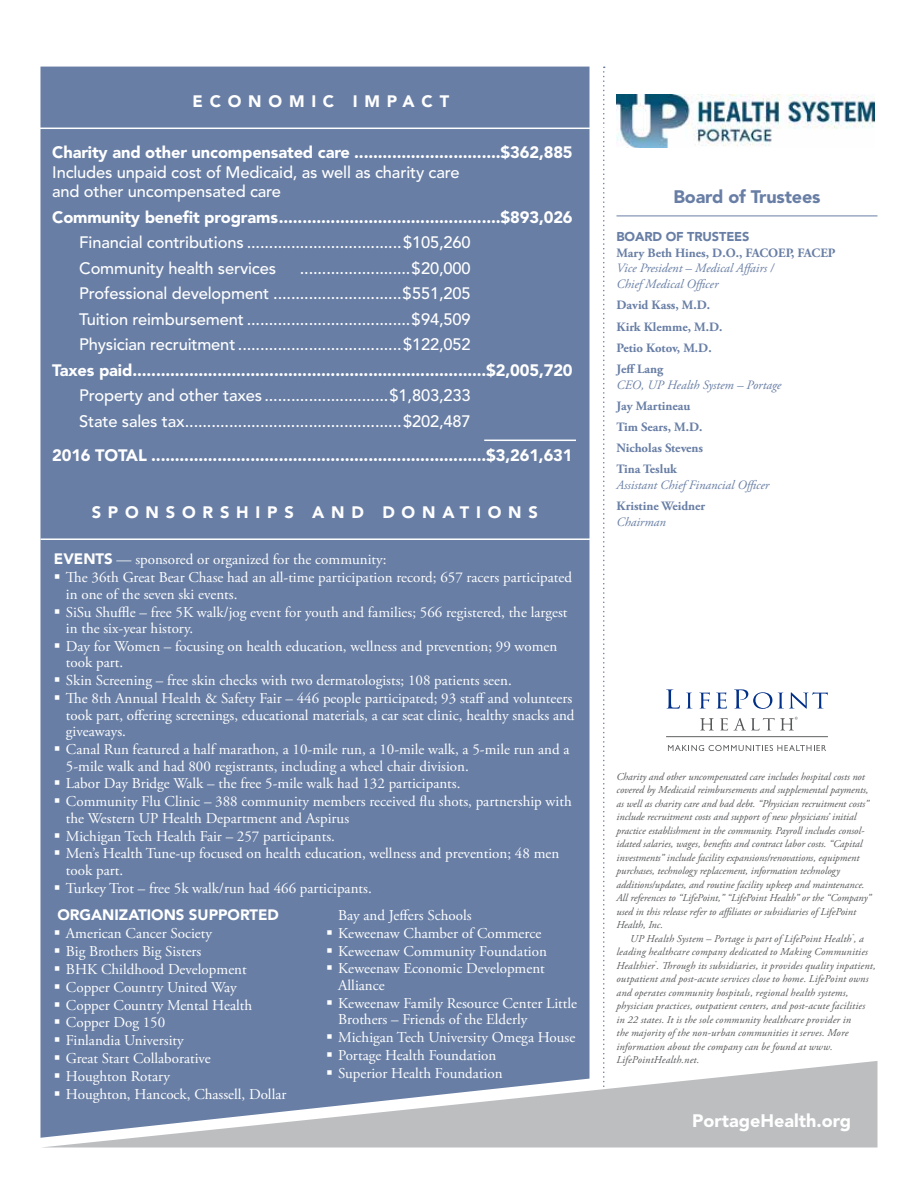
<style>
.page{position:relative;width:918px;height:1188px;background:#fff}
.page>*{position:absolute;margin:0;border:0;box-sizing:border-box;transform-origin:0 0}
.t1{font:900 18px "Avenir LT Pro";color:#fff}
.t2{font:900 18px "Avenir LT Pro";letter-spacing:-.01em;color:#687ea5}
.t3{font:500 16.5px/25.5px "Avenir LT Pro";letter-spacing:-.01em;color:#fff}
.t4{font:900 16.5px "Avenir LT Pro";letter-spacing:-.01em;color:#fff}
.t5{font:900 16.5px "Avenir LT Pro";letter-spacing:.41em;color:#fff}
.t6{font:15px/16.5px "Adobe Garamond Pro";color:#fff}
.t7{font:900 15px "Avenir LT Pro";color:#fff}
.t8{font:700 12.75px/21.1px "Adobe Garamond Pro";color:#687ea5}
.t9{font:italic 12.75px/15.8px "Adobe Garamond Pro";color:#687ea5}
.t10{font:900 12.75px "Avenir LT Pro";letter-spacing:-.01em;color:#687ea5}
.t11{font:italic 10.5px/13.5px "Adobe Garamond Pro";color:#555759}
.s1{font-family:"Avenir LT Pro";font-weight:900}
</style>
<div class="page">
<svg style="left:603px;top:67px;width:2px;height:992px"></svg>
<div style="left:40px;top:67px;width:549px;height:994px;background:#687ea5"></div>
<svg style="left:40px;top:1061px;width:838px;height:87px;fill:#bcbec0"></svg>
<hr style="left:40px;top:538px;width:556px;height:2px;background:#fff">
<hr style="left:39px;top:128px;width:571px;height:1px;background:#fff">
<hr style="left:484px;top:440px;width:92px;height:1px;background:#fff">
<hr style="left:616px;top:216px;width:262px;height:1px;background:#687ea5">
<svg style="left:666px;top:689px;width:14px;height:20px"></svg>
<svg style="left:686px;top:693px;width:6px;height:16px"></svg>
<svg style="left:699px;top:692px;width:11px;height:17px"></svg>
<svg style="left:716px;top:692px;width:11px;height:17px"></svg>
<svg style="left:734px;top:689px;width:38px;height:20px"></svg>
<svg style="left:778px;top:692px;width:50px;height:17px"></svg>
<svg style="left:700px;top:718px;width:14px;height:12px"></svg>
<svg style="left:720px;top:718px;width:8px;height:12px"></svg>
<svg style="left:734px;top:717px;width:64px;height:13px"></svg>
<svg style="left:668px;top:745px;width:158px;height:6px"></svg>
<hr style="left:666px;top:736px;width:162px;height:1px;background:#5f6162">
<img style="left:617px;top:95px;width:258px;height:53px">
<svg style="left:61px;top:582px;width:15px;height:1px"></svg>
<svg style="left:61px;top:617px;width:15px;height:1px"></svg>
<svg style="left:61px;top:651px;width:15px;height:1px"></svg>
<svg style="left:61px;top:685px;width:15px;height:1px"></svg>
<svg style="left:61px;top:703px;width:15px;height:1px"></svg>
<svg style="left:61px;top:754px;width:15px;height:1px"></svg>
<svg style="left:61px;top:788px;width:15px;height:1px"></svg>
<svg style="left:61px;top:806px;width:15px;height:1px"></svg>
<svg style="left:61px;top:841px;width:15px;height:1px"></svg>
<svg style="left:61px;top:858px;width:15px;height:1px"></svg>
<svg style="left:61px;top:893px;width:15px;height:1px"></svg>
<svg style="left:61px;top:938px;width:15px;height:1px"></svg>
<svg style="left:61px;top:956px;width:15px;height:1px"></svg>
<svg style="left:61px;top:974px;width:15px;height:1px"></svg>
<svg style="left:61px;top:992px;width:15px;height:1px"></svg>
<svg style="left:61px;top:1010px;width:15px;height:1px"></svg>
<svg style="left:61px;top:1027px;width:15px;height:1px"></svg>
<svg style="left:61px;top:1045px;width:15px;height:1px"></svg>
<svg style="left:61px;top:1063px;width:15px;height:1px"></svg>
<svg style="left:61px;top:1081px;width:15px;height:1px"></svg>
<svg style="left:61px;top:1099px;width:15px;height:1px"></svg>
<svg style="left:333px;top:938px;width:15px;height:1px"></svg>
<svg style="left:333px;top:956px;width:15px;height:1px"></svg>
<svg style="left:333px;top:973px;width:15px;height:1px"></svg>
<svg style="left:333px;top:1008px;width:15px;height:1px"></svg>
<svg style="left:333px;top:1042px;width:15px;height:1px"></svg>
<svg style="left:333px;top:1060px;width:15px;height:1px"></svg>
<svg style="left:333px;top:1078px;width:15px;height:1px"></svg>
<p class="t5" style="left:193px;top:92px;width:258px">ECONOMIC IMPACT</p>
<p class="t4" style="left:52px;top:143px;width:522px">Charity and other uncompensated care ...............................$362,885</p>
<p class="t3" style="left:52px;top:163px;width:409px;line-height:19.5px">Includes unpaid cost of Medicaid, as well as charity care and other uncompensated care</p>
<p class="t4" style="left:52px;top:207px;width:522px">Community benefit programs...............................................$893,026</p>
<p class="t3" style="left:79px;top:230px;width:393px">Financial contributions ...................................$105,260<br>Community health services</p>
<p class="t3" style="left:79px;top:256px;width:393px;text-align:justify;text-indent:221px">.........................$20,000<br>Professional development .............................$551,205<br>Tuition reimbursement .....................................$94,509<br>Physician recruitment .....................................$122,052</p>
<p class="t4" style="left:52px;top:360px;width:522px">Taxes paid...........................................................................$2,005,720</p>
<p class="t3" style="left:79px;top:383px;width:393px">Property and other taxes ............................$1,803,233<br>State sales tax.................................................$202,487</p>
<p class="t4" style="left:52px;top:446px;width:522px">2016 TOTAL .......................................................................$3,261,631</p>
<p class="t5" style="left:92px;top:503px;width:448px">SPONSORSHIPS AND DONATIONS</p>
<p class="t6" style="left:54px;top:552px;width:334px"><span class="s1">EVENTS</span> — sponsored or organized for the community:</p>
<p class="t6" style="left:66px;top:570px;width:508px;text-indent:-12px">▪ The 36th Great Bear Chase had an all-time participation record; 657 racers participated in one of the seven ski events.</p>
<p class="t6" style="left:66px;top:604px;width:503px;text-indent:-12px">▪ SiSu Shuffle – free 5K walk/jog event for youth and families; 566 registered, the largest in the six-year history.</p>
<p class="t6" style="left:66px;top:639px;width:493px;text-indent:-12px">▪ Day for Women – focusing on health education, wellness and prevention; 99 women took part.</p>
<p class="t6" style="left:54px;top:673px;width:459px">▪ Skin Screening – free skin checks with two dermatologists; 108 patients seen.</p>
<p class="t6" style="left:66px;top:691px;width:510px;text-indent:-12px">▪ The 8th Annual Health &amp; Safety Fair – 446 people participated; 93 staff and volunteers took part, offering screenings, educational materials, a car seat clinic, healthy snacks and giveaways.</p>
<p class="t6" style="left:66px;top:742px;width:505px;text-indent:-12px">▪ Canal Run featured a half marathon, a 10-mile run, a 10-mile walk, a 5-mile run and a<br>5-mile walk and had 800 registrants, including a wheel chair division.</p>
<p class="t6" style="left:54px;top:776px;width:408px">▪ Labor Day Bridge Walk – the free 5-mile walk had 132 participants.</p>
<p class="t6" style="left:66px;top:794px;width:507px;text-indent:-12px">▪ Community Flu Clinic – 388 community members received flu shots, partnership with the Western UP Health Department and Aspirus</p>
<p class="t6" style="left:54px;top:828px;width:283px">▪ Michigan Tech Health Fair – 257 participants.</p>
<p class="t6" style="left:66px;top:846px;width:495px;text-indent:-12px">▪ Men’s Health Tune-up focused on health education, wellness and prevention; 48 men took part.</p>
<p class="t6" style="left:54px;top:880px;width:319px">▪ Turkey Trot – free 5k walk/run had 466 participants.</p>
<p class="t7" style="left:57px;top:906px;width:223px">ORGANIZATIONS SUPPORTED</p>
<p class="t6" style="left:54px;top:926px;width:160px">▪ American Cancer Society</p>
<p class="t6" style="left:54px;top:944px;width:149px">▪ Big Brothers Big Sisters</p>
<p class="t6" style="left:54px;top:961px;width:194px">▪ BHK Childhood Development</p>
<p class="t6" style="left:54px;top:979px;width:184px">▪ Copper Country United Way</p>
<p class="t6" style="left:54px;top:997px;width:200px">▪ Copper Country Mental Health</p>
<p class="t6" style="left:54px;top:1015px;width:113px">▪ Copper Dog 150</p>
<p class="t6" style="left:54px;top:1033px;width:131px">▪ Finlandia University</p>
<p class="t6" style="left:54px;top:1051px;width:158px">▪ Great Start Collaborative</p>
<p class="t6" style="left:54px;top:1069px;width:117px">▪ Houghton Rotary</p>
<p class="t6" style="left:54px;top:1086px;width:234px">▪ Houghton, Hancock, Chassell, Dollar</p>
<p class="t6" style="left:338px;top:907px;width:135px">Bay and Jeffers Schools</p>
<p class="t6" style="left:326px;top:925px;width:217px">▪ Keweenaw Chamber of Commerce</p>
<p class="t6" style="left:326px;top:943px;width:222px">▪ Keweenaw Community Foundation</p>
<p class="t6" style="left:338px;top:961px;width:208px;text-indent:-12px">▪ Keweenaw Economic Development<br>Alliance</p>
<p class="t6" style="left:338px;top:995px;width:240px;text-indent:-12px">▪ Keweenaw Family Resource Center Little<br>Brothers – Friends of the Elderly</p>
<p class="t6" style="left:326px;top:1030px;width:251px">▪ Michigan Tech University Omega House</p>
<p class="t6" style="left:326px;top:1048px;width:172px">▪ Portage Health Foundation</p>
<p class="t6" style="left:326px;top:1065px;width:178px">▪ Superior Health Foundation</p>
<p class="t2" style="left:673px;top:186px;width:149px">Board of Trustees</p>
<p class="t10" style="left:616px;top:229px;width:134px">BOARD OF TRUSTEES</p>
<p class="t8" style="left:616px;top:242px;width:221px">Mary Beth Hines, D.O., FACOEP, FACEP</p>
<p class="t9" style="left:616px;top:261px;width:159px">Vice President – Medical Affairs /<br>Chief Medical Officer</p>
<p class="t8" style="left:616px;top:295px;width:107px">David Kass, M.D.<br>Kirk Klemme, M.D.<br>Petio Kotov, M.D.<br>Jeff Lang</p>
<p class="t9" style="left:616px;top:377px;width:166px">CEO, UP Health System – Portage</p>
<p class="t8" style="left:616px;top:395px;width:88px">Jay Martineau<br>Tim Sears, M.D.<br>Nicholas Stevens<br>Tina Tesluk</p>
<p class="t9" style="left:616px;top:477px;width:154px">Assistant Chief Financial Officer</p>
<p class="t8" style="left:616px;top:496px;width:90px">Kristine Weidner</p>
<p class="t9" style="left:616px;top:514px;width:51px">Chairman</p>
<p class="t11" style="left:616px;top:770px;width:256px">Charity and other uncompensated care includes hospital costs not covered by Medicaid reimbursements and supplemental payments, as well as charity care and bad debt. “Physician recruitment costs” include recruitment costs and support of new physicians’ initial practice establishment in the community. Payroll includes consol&shy;idated salaries, wages, benefits and contract labor costs. “Capital investments” include facility expansions/renovations, equipment purchases, technology replacement, information technology additions/updates, and routine facility upkeep and maintenance.<br>All references to “LifePoint,” “LifePoint Health” or the “Company” used in this release refer to affiliates or subsidiaries of LifePoint Health, Inc.</p>
<p class="t11" style="left:616px;top:932px;width:261px;text-indent:14px">UP Health System – Portage is part of LifePoint Health<sup>®</sup>, a leading healthcare company dedicated to Making Communities Healthier<sup>®</sup>. Through its subsidiaries, it provides quality inpatient, outpatient and post-acute services close to home. LifePoint owns and operates community hospitals, regional health systems, physician practices, outpatient centers, and post-acute facilities in 22 states. It is the sole community healthcare provider in<br>the majority of the non-urban communities it serves. More information about the company can be found at www.<br>LifePointHealth.net.</p>
<p class="t1" style="left:692px;top:1110px;width:160px">PortageHealth.org</p>
</div>
